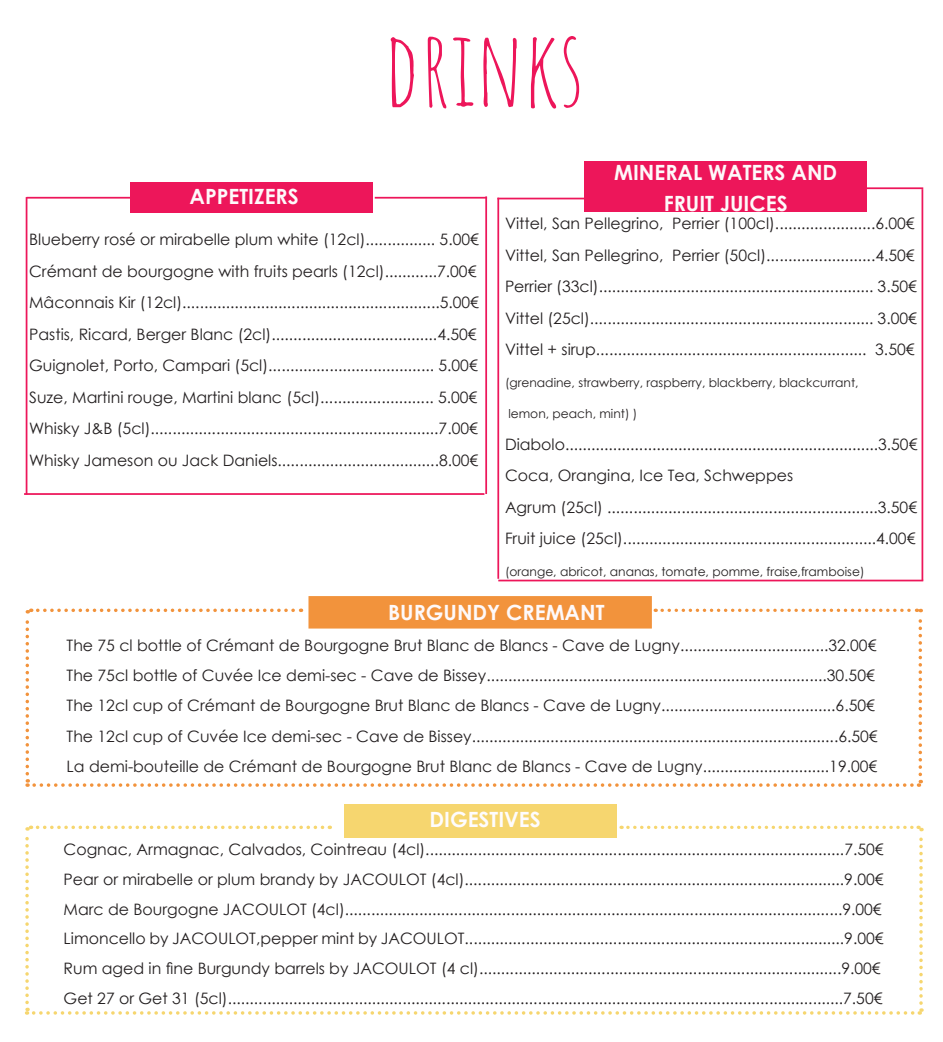
<style>
.page{position:relative;width:943px;height:1042px;background:#fff}
.page>*{position:absolute;margin:0;border:0;box-sizing:border-box;transform-origin:0 0}
.t1{font:105px "Amatic SC";color:#ed165a}
.t2{font:700 21px/31.5px "Century Gothic";color:#fef9fa;text-align:center}
.t3{font:700 21px "Century Gothic";color:#fefcfd}
.t4{font:15.75px/31.5px "Century Gothic";color:#231f20}
.t5{font:12.25px "Century Gothic";color:#231f20}
</style>
<div class="page">
<hr style="left:497px;top:198px;width:164px;height:1px;background:#ed165a">
<div style="left:344px;top:804px;width:272px;height:33px;background:#f6d66f"></div>
<div style="left:308px;top:596px;width:344px;height:32px;background:#f2933c;border:2px solid #f2933c"></div>
<svg style="left:26px;top:608px;width:896px;height:179px"></svg>
<svg style="left:25px;top:825px;width:897px;height:189px"></svg>
<div style="left:131px;top:182px;width:242px;height:31px;background:#ed165a"></div>
<hr style="left:375px;top:197px;width:112px;height:2px;background:#ed165a">
<hr style="left:27px;top:197px;width:107px;height:2px;background:#ed165a">
<hr style="left:485px;top:196px;width:2px;height:298px;background:#ed165a">
<hr style="left:24px;top:493px;width:460px;height:2px;background:#ed165a">
<hr style="left:26px;top:197px;width:1px;height:298px;background:#ed165a">
<div style="left:584px;top:161px;width:282px;height:51px;background:#ed165a"></div>
<hr style="left:796px;top:187px;width:127px;height:2px;background:#ed165a">
<hr style="left:921px;top:189px;width:2px;height:391px;background:#ed165a">
<hr style="left:498px;top:580px;width:425px;height:1px;background:#ed165a">
<hr style="left:497px;top:198px;width:2px;height:381px;background:#ed165a">
<h2 class="t2" style="left:189px;top:180px;width:111px">APPETIZERS</h2>
<h1 class="t1" style="left:383px;top:-8px;width:202px">DRINKS</h1>
<h2 class="t2" style="left:614px;top:156px;width:225px">MINERAL WATERS AND<br>FRUIT JUICES</h2>
<p class="t4" style="left:29px;top:223px;width:451px">Blueberry rosé or mirabelle plum white (12cl)................ 5.00€ Crémant de bourgogne with fruits pearls (12cl)............7.00€ Mâconnais Kir (12cl)...........................................................5.00€ Pastis, Ricard, Berger Blanc (2cl)......................................4.50€ Guignolet, Porto, Campari (5cl)...................................... 5.00€ Suze, Martini rouge, Martini blanc (5cl).......................... 5.00€ Whisky J&amp;B (5cl)..................................................................7.00€ Whisky Jameson ou Jack Daniels.....................................8.00€</p>
<p class="t4" style="left:505px;top:207px;width:413px">Vittel, San Pellegrino, Perrier (100cl).......................6.00€ Vittel, San Pellegrino, Perrier (50cl).........................4.50€ Perrier (33cl)............................................................... 3.50€ Vittel (25cl)................................................................. 3.00€ Vittel + sirup.............................................................. 3.50€</p>
<p class="t5" style="left:505px;top:374px;width:355px">(grenadine, strawberry, raspberry, blackberry, blackcurrant,</p>
<p class="t5" style="left:508px;top:405px;width:131px">lemon, peach, mint) )</p>
<p class="t4" style="left:505px;top:428px;width:414px">Diabolo........................................................................3.50€ Coca, Orangina, Ice Tea, Schweppes<br>Agrum (25cl) ..............................................................3.50€ Fruit juice (25cl)..........................................................4.00€</p>
<p class="t5" style="left:505px;top:563px;width:361px">(orange, abricot, ananas, tomate, pomme, fraise,framboise)</p>
<h2 class="t2" style="left:388px;top:596px;width:218px">BURGUNDY CREMANT</h2>
<p class="t4" style="left:67px;top:630px;width:811px;line-height:29.8px;text-align:justify">The 75 cl bottle of Crémant de Bourgogne Brut Blanc de Blancs - Cave de Lugny..................................32.00€ The 75cl bottle of Cuvée Ice demi-sec - Cave de Bissey..............................................................................30.50€ The 12cl cup of Crémant de Bourgogne Brut Blanc de Blancs - Cave de Lugny........................................6.50€</p>
<p class="t4" style="left:67px;top:721px;width:812px;line-height:29.8px">The 12cl cup of Cuvée Ice demi-sec - Cave de Bissey....................................................................................6.50€<br>La demi-bouteille de Crémant de Bourgogne Brut Blanc de Blancs - Cave de Lugny.............................19.00€</p>
<h2 class="t3" style="left:429px;top:803px;width:113px">DIGESTIVES</h2>
<p class="t4" style="left:64px;top:834px;width:821px;line-height:29.8px">Cognac, Armagnac, Calvados, Cointreau (4cl)................................................................................................7.50€ Pear or mirabelle or plum brandy by JACOULOT (4cl).......................................................................................9.00€ Marc de Bourgogne JACOULOT (4cl)..................................................................................................................9.00€ Limoncello by JACOULOT,pepper mint by JACOULOT.......................................................................................9.00€ Rum aged in fine Burgundy barrels by JACOULOT (4 cl)...................................................................................9.00€ Get 27 or Get 31 (5cl).............................................................................................................................................7.50€</p>
</div>
